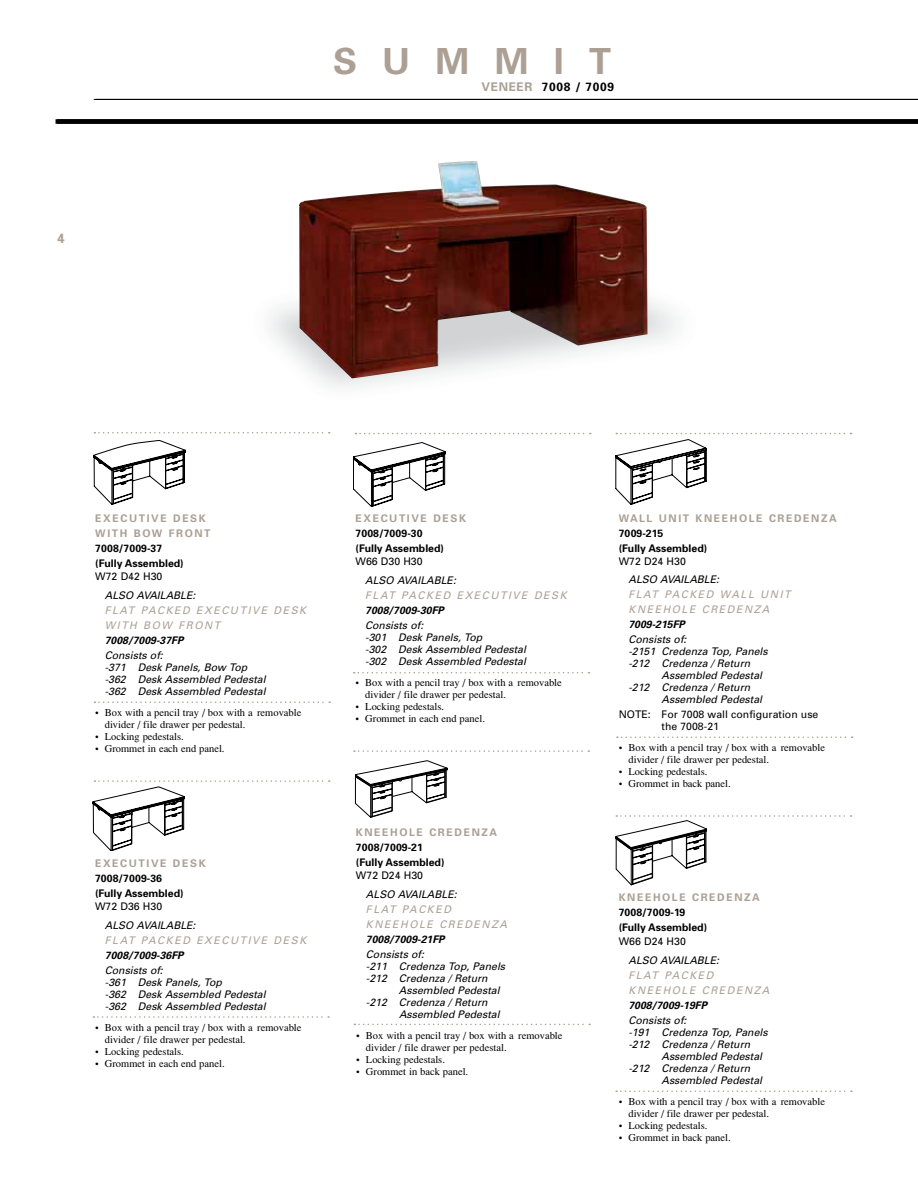
<style>
.page{position:relative;width:918px;height:1188px;background:#fff}
.page>*{position:absolute;margin:0;border:0;box-sizing:border-box;transform-origin:0 0}
.t1{font:700 36px "Univers";letter-spacing:.7em;color:#aca095}
.t2{font:700 13.5px "Univers";color:#aca095}
.t3{font:700 12px "Univers";letter-spacing:.05em;color:#000}
.t4{font:italic 10.5px/12px "Univers";color:#000}
.t5{font:10.5px/12px "Times";color:#000}
.t6{font:italic 10.5px/15px "Univers";letter-spacing:.15em;color:#aca095}
.t7{font:700 10.5px/15px "Univers";color:#000}
.t8{font:700 10.5px/15px "Univers";letter-spacing:.15em;color:#aca095}
.t9{font:10.5px/12px "Univers";color:#000}
.t10{font:italic 700 10.5px "Univers";color:#000}
.s1{color:#aca095}
</style>
<div class="page">
<hr style="left:94px;top:99px;width:824px;height:1px;background:#000">
<svg style="left:94px;top:432px;width:236px;height:2px"></svg>
<svg style="left:94px;top:702px;width:236px;height:1px"></svg>
<svg style="left:94px;top:440px;width:91px;height:64px"></svg>
<svg style="left:354px;top:750px;width:235px;height:2px"></svg>
<div style="left:57px;top:119px;width:861px;height:5px;background:#000"></div>
<img style="left:299px;top:161px;width:349px;height:217px">
<svg style="left:356px;top:433px;width:235px;height:1px"></svg>
<svg style="left:93px;top:1016px;width:236px;height:2px"></svg>
<div style="left:89px;top:785px;width:104px;height:67px;background:linear-gradient(to bottom,#fff,#fff)"></div>
<svg style="left:93px;top:780px;width:237px;height:71px"></svg>
<svg style="left:354px;top:672px;width:235px;height:2px"></svg>
<svg style="left:353px;top:442px;width:93px;height:65px"></svg>
<svg style="left:354px;top:1024px;width:236px;height:1px"></svg>
<svg style="left:355px;top:761px;width:93px;height:57px"></svg>
<svg style="left:617px;top:736px;width:236px;height:2px"></svg>
<svg style="left:616px;top:433px;width:236px;height:71px"></svg>
<svg style="left:616px;top:1090px;width:236px;height:2px"></svg>
<div style="left:612px;top:818px;width:104px;height:69px;background:linear-gradient(to bottom,#fff,#fff)"></div>
<svg style="left:616px;top:815px;width:236px;height:72px"></svg>
<p class="t2" style="left:57px;top:229px;width:9px">4</p>
<h1 class="t1" style="left:333px;top:38px;width:279px">SUMMIT</h1>
<p class="t3" style="left:482px;top:79px;width:134px"><span class="s1">VENEER</span> 7008 / 7009</p>
<p class="t8" style="left:95px;top:510px;width:117px">EXECUTIVE DESK<br>WITH BOW FRONT</p>
<p class="t7" style="left:95px;top:540px;width:90px">7008/7009-37 (Fully Assembled)</p>
<p class="t9" style="left:95px;top:570px;width:69px">W72 D42 H30</p>
<p class="t4" style="left:105px;top:589px;width:92px">ALSO AVAILABLE:</p>
<p class="t6" style="left:105px;top:603px;width:203px">FLAT PACKED EXECUTIVE DESK<br>WITH BOW FRONT</p>
<p class="t10" style="left:105px;top:634px;width:80px">7008/7009-37FP</p>
<p class="t4" style="left:105px;top:649px;width:162px">Consists of:<br>-371 Desk Panels, Bow Top -362 Desk Assembled Pedestal -362 Desk Assembled Pedestal</p>
<p class="t5" style="left:105px;top:707px;width:198px;text-indent:-10px">• Box with a pencil tray / box with a removable divider / file drawer per pedestal.</p>
<p class="t5" style="left:95px;top:731px;width:90px">• Locking pedestals.</p>
<p class="t5" style="left:95px;top:743px;width:131px">• Grommet in each end panel.</p>
<p class="t8" style="left:95px;top:855px;width:112px">EXECUTIVE DESK</p>
<p class="t7" style="left:95px;top:870px;width:90px">7008/7009-36 (Fully Assembled)</p>
<p class="t9" style="left:95px;top:900px;width:69px">W72 D36 H30</p>
<p class="t4" style="left:105px;top:919px;width:92px">ALSO AVAILABLE:</p>
<p class="t6" style="left:105px;top:933px;width:203px">FLAT PACKED EXECUTIVE DESK</p>
<p class="t10" style="left:105px;top:949px;width:80px">7008/7009-36FP</p>
<p class="t4" style="left:105px;top:964px;width:162px">Consists of:<br>-361 Desk Panels, Top<br>-362 Desk Assembled Pedestal -362 Desk Assembled Pedestal</p>
<p class="t5" style="left:105px;top:1021px;width:198px;text-indent:-10px">• Box with a pencil tray / box with a removable divider / file drawer per pedestal.</p>
<p class="t5" style="left:95px;top:1045px;width:90px">• Locking pedestals.</p>
<p class="t5" style="left:95px;top:1057px;width:131px">• Grommet in each end panel.</p>
<p class="t8" style="left:356px;top:510px;width:112px">EXECUTIVE DESK</p>
<p class="t7" style="left:356px;top:525px;width:90px">7008/7009-30 (Fully Assembled)</p>
<p class="t9" style="left:356px;top:555px;width:69px">W66 D30 H30</p>
<p class="t4" style="left:365px;top:574px;width:92px">ALSO AVAILABLE:</p>
<p class="t6" style="left:365px;top:588px;width:203px">FLAT PACKED EXECUTIVE DESK</p>
<p class="t10" style="left:365px;top:604px;width:80px">7008/7009-30FP</p>
<p class="t4" style="left:365px;top:620px;width:162px">Consists of:<br>-301 Desk Panels, Top<br>-302 Desk Assembled Pedestal -302 Desk Assembled Pedestal</p>
<p class="t5" style="left:365px;top:677px;width:198px;text-indent:-10px">• Box with a pencil tray / box with a removable divider / file drawer per pedestal.</p>
<p class="t5" style="left:356px;top:701px;width:90px">• Locking pedestals.</p>
<p class="t5" style="left:356px;top:713px;width:131px">• Grommet in each end panel.</p>
<p class="t8" style="left:356px;top:824px;width:143px">KNEEHOLE CREDENZA</p>
<p class="t7" style="left:356px;top:839px;width:90px">7008/7009-21 (Fully Assembled)</p>
<p class="t9" style="left:356px;top:869px;width:69px">W72 D24 H30</p>
<p class="t4" style="left:366px;top:888px;width:92px">ALSO AVAILABLE:</p>
<p class="t6" style="left:366px;top:901px;width:143px">FLAT PACKED<br>KNEEHOLE CREDENZA</p>
<p class="t10" style="left:366px;top:932px;width:80px">7008/7009-21FP</p>
<p class="t4" style="left:366px;top:948px;width:141px">Consists of:<br>-211 Credenza Top, Panels -212 Credenza / Return</p>
<p class="t4" style="left:366px;top:984px;width:135px;text-indent:33px">Assembled Pedestal -212 Credenza / Return</p>
<p class="t4" style="left:399px;top:1008px;width:102px">Assembled Pedestal</p>
<p class="t5" style="left:366px;top:1029px;width:198px;text-indent:-10px">• Box with a pencil tray / box with a removable divider / file drawer per pedestal.</p>
<p class="t5" style="left:356px;top:1053px;width:90px">• Locking pedestals.</p>
<p class="t5" style="left:356px;top:1065px;width:113px">• Grommet in back panel.</p>
<p class="t8" style="left:619px;top:510px;width:219px">WALL UNIT KNEEHOLE CREDENZA</p>
<p class="t7" style="left:619px;top:525px;width:90px">7009-215<br>(Fully Assembled)</p>
<p class="t9" style="left:619px;top:555px;width:69px">W72 D24 H30</p>
<p class="t4" style="left:628px;top:574px;width:92px">ALSO AVAILABLE:</p>
<p class="t6" style="left:628px;top:587px;width:164px">FLAT PACKED WALL UNIT<br>KNEEHOLE CREDENZA</p>
<p class="t10" style="left:628px;top:618px;width:58px">7009-215FP</p>
<p class="t4" style="left:628px;top:634px;width:141px">Consists of:<br>-2151 Credenza Top, Panels -212 Credenza / Return</p>
<p class="t4" style="left:628px;top:670px;width:135px;text-indent:33px">Assembled Pedestal -212 Credenza / Return</p>
<p class="t4" style="left:662px;top:694px;width:102px">Assembled Pedestal</p>
<p class="t9" style="left:662px;top:709px;width:158px;text-indent:-43px">NOTE: For 7008 wall configuration use the 7008-21</p>
<p class="t5" style="left:628px;top:742px;width:198px;text-indent:-10px">• Box with a pencil tray / box with a removable divider / file drawer per pedestal.</p>
<p class="t5" style="left:619px;top:766px;width:90px">• Locking pedestals.</p>
<p class="t5" style="left:619px;top:778px;width:113px">• Grommet in back panel.</p>
<p class="t8" style="left:619px;top:890px;width:143px">KNEEHOLE CREDENZA</p>
<p class="t7" style="left:619px;top:905px;width:90px">7008/7009-19 (Fully Assembled)</p>
<p class="t9" style="left:619px;top:935px;width:69px">W66 D24 H30</p>
<p class="t4" style="left:628px;top:954px;width:92px">ALSO AVAILABLE:</p>
<p class="t6" style="left:628px;top:967px;width:143px">FLAT PACKED<br>KNEEHOLE CREDENZA</p>
<p class="t10" style="left:628px;top:998px;width:80px">7008/7009-19FP</p>
<p class="t4" style="left:628px;top:1014px;width:141px">Consists of:<br>-191 Credenza Top, Panels -212 Credenza / Return</p>
<p class="t4" style="left:628px;top:1050px;width:135px;text-indent:33px">Assembled Pedestal -212 Credenza / Return</p>
<p class="t4" style="left:661px;top:1074px;width:102px">Assembled Pedestal</p>
<p class="t5" style="left:628px;top:1095px;width:198px;text-indent:-10px">• Box with a pencil tray / box with a removable divider / file drawer per pedestal.</p>
<p class="t5" style="left:619px;top:1119px;width:90px">• Locking pedestals.</p>
<p class="t5" style="left:619px;top:1131px;width:113px">• Grommet in back panel.</p>
</div>
